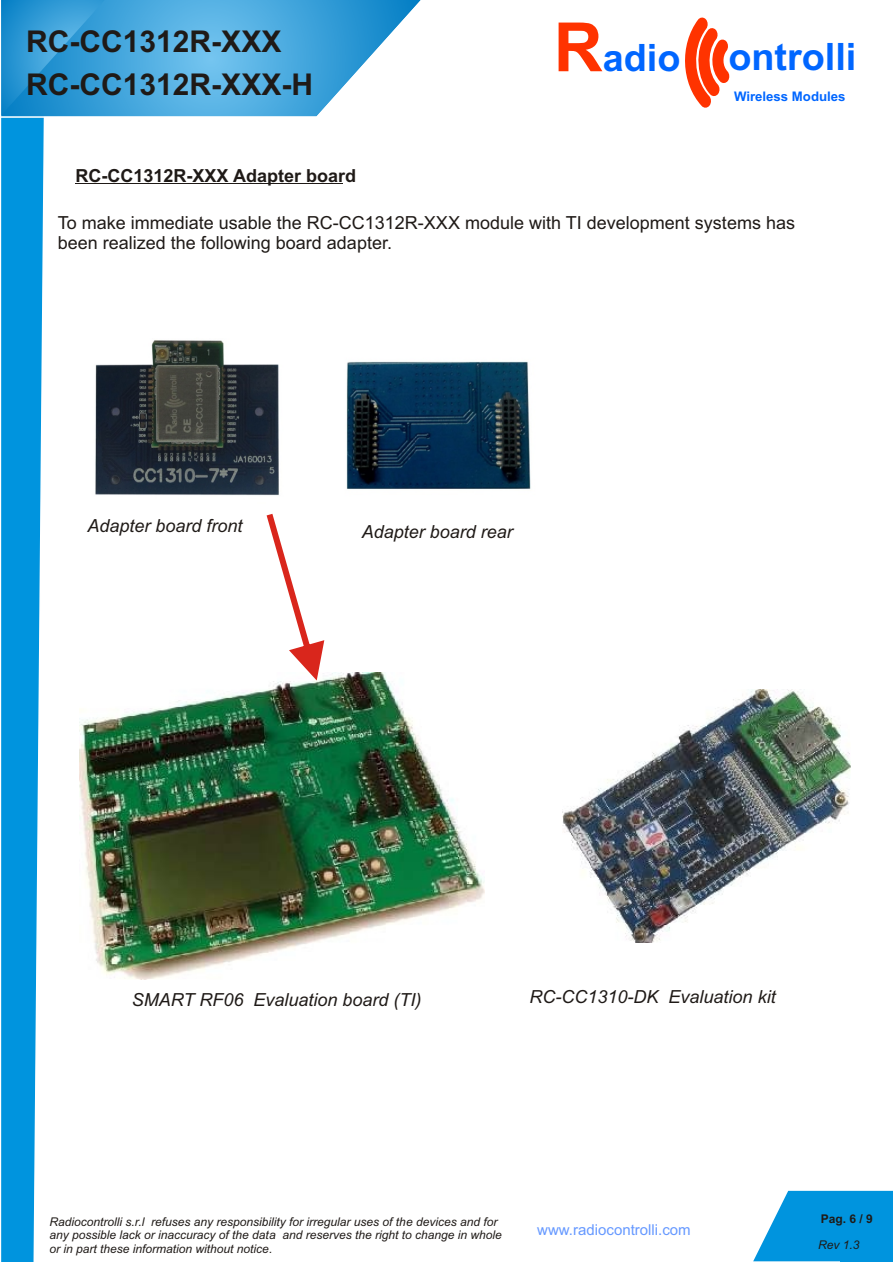
<style>
.page{position:relative;width:893px;height:1262px;background:#fff}
.page>*{position:absolute;margin:0;border:0;box-sizing:border-box;transform-origin:0 0}
.t1{font:700 37.8px "Arial";color:#06f}
.t2{font:700 30px/43.2px "Arial";color:#1f1a17}
.t3{font:18px/20.1px "Arial";color:#1f1a17}
.t4{font:italic 18px "Arial";color:#1f1a17}
.t5{font:700 18px "Arial";color:#1f1a17}
.t6{font:15px "Arial";color:#69f}
.t7{font:700 13.2px "Arial";color:#06f}
.t8{font:italic 12px/13.4px "Arial";color:#1f1a17}
.t9{font:700 12px "Arial";color:#1f1a17}
.s1{font-size:67.95px;color:#f30}
</style>
<div class="page">
<img style="left:95px;top:340px;width:184px;height:156px">
<img style="left:346px;top:361px;width:185px;height:128px">
<svg style="left:753px;top:1190px;width:140px;height:71px;background:#23a3e2"></svg>
<svg style="left:1px;top:118px;width:22px;height:1144px;background:#0395de"></svg>
<svg style="left:23px;top:118px;width:21px;height:1144px"></svg>
<hr style="left:76px;top:183px;width:267px;height:1px;background:#1f1a17">
<img style="left:79px;top:672px;width:405px;height:307px">
<img style="left:562px;top:689px;width:288px;height:253px">
<svg style="left:247px;top:513px;width:77px;height:167px"></svg>
<svg style="left:685px;top:17px;width:45px;height:91px"></svg>
<svg style="left:1px;top:0;width:217px;height:116px;background:#40a4db"></svg>
<svg style="left:218px;top:0;width:203px;height:117px"></svg>
<h2 class="t2" style="left:26px;top:22px;width:288px">RC-CC1312R-XXX<br>RC-CC1312R-XXX-H</h2>
<h2 class="t2" style="left:18px;top:31px;width:282px">RC-CC1101-SPI-434</h2>
<h3 class="t5" style="left:76px;top:169px;width:282px">RC-CC1312R-XXX Adapter board</h3>
<h1 class="t1" style="left:553px;top:44px;width:128px"><span class="s1">R</span>adio</h1>
<h1 class="t1" style="left:728px;top:42px;width:129px">ontrolli</h1>
<p class="t7" style="left:734px;top:91px;width:113px">Wireless Modules</p>
<h3 class="t3" style="left:58px;top:214px;width:738px">To make immediate usable the RC-CC1312R-XXX module with TI development systems has been realized the following board adapter.</h3>
<h3 class="t4" style="left:87px;top:519px;width:157px">Adapter board front</h3>
<h3 class="t4" style="left:362px;top:525px;width:153px">Adapter board rear</h3>
<h3 class="t4" style="left:132px;top:993px;width:291px">SMART RF06 Evaluation board (TI)</h3>
<h3 class="t4" style="left:529px;top:990px;width:248px">RC-CC1310-DK Evaluation kit</h3>
<p class="t8" style="left:49px;top:1216px;width:454px">Radiocontrolli s.r.l refuses any responsibility for irregular uses of the devices and for any possible lack or inaccuracy of the data and reserves the right to change in whole or in part these information without notice.</p>
<p class="t6" style="left:537px;top:1223px;width:155px">www.radiocontrolli.com</p>
<p class="t9" style="left:820px;top:1214px;width:54px">Pag. 6 / 9</p>
<p class="t8" style="left:818px;top:1239px;width:43px">Rev 1.3</p>
</div>
